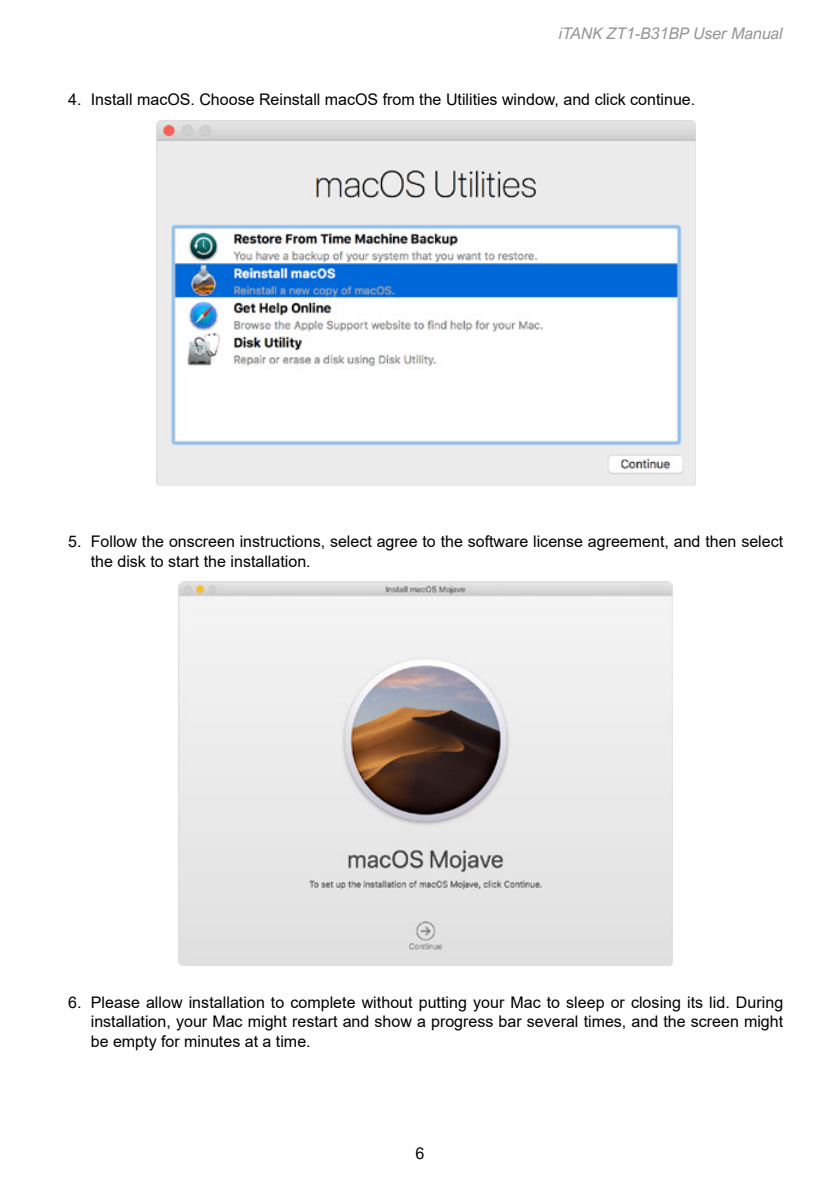
<style>
.page{position:relative;width:840px;height:1191px;background:#fff}
.page>*{position:absolute;margin:0;border:0;box-sizing:border-box;transform-origin:0 0}
.t1{font:16px/19.2px "Arial";color:#000}
.t2{font:italic 16px "Arial Nova";color:#949495}
.t3{font:16px "Arial Nova";color:#000}
</style>
<div class="page">
<img style="left:156px;top:121px;width:538px;height:364px">
<img style="left:179px;top:582px;width:493px;height:383px">
<p class="t2" style="left:558px;top:25px;width:225px">iTANK ZT1-B31BP User Manual</p>
<p class="t1" style="left:68px;top:90px;width:628px">4. Install macOS. Choose Reinstall macOS from the Utilities window, and click continue.</p>
<p class="t1" style="left:91px;top:532px;width:693px;text-indent:-23px">5. Follow the onscreen instructions, select agree to the software license agreement, and then select the disk to start the installation.</p>
<p class="t1" style="left:91px;top:992px;width:693px;text-align:justify;text-indent:-23px">6. Please allow installation to complete without putting your Mac to sleep or closing its lid. During installation, your Mac might restart and show a progress bar several times, and the screen might be empty for minutes at a time.</p>
<p class="t3" style="left:415px;top:1144px;width:10px">6</p>
</div>
